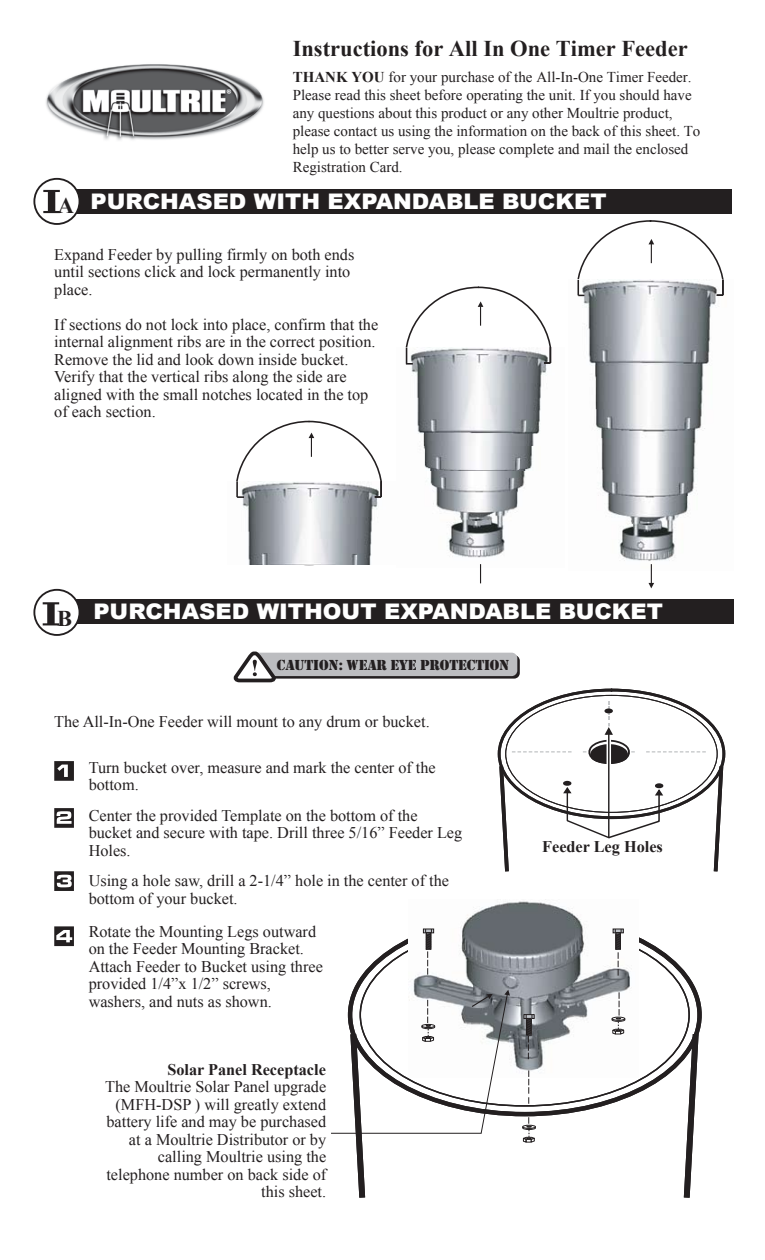
<style>
.page{position:relative;width:765px;height:1260px;background:#fff}
.page>*{position:absolute;margin:0;border:0;box-sizing:border-box;transform-origin:0 0}
.t1{font:700 22.5px "Times New Roman";color:#231f20}
.t2{font:900 21.5px "Arial";color:#fff;scale:1.05 1}
.t3{font:16.25px/17.5px "Times New Roman";color:#231f20}
.t4{font:700 16.25px "Times New Roman";color:#231f20}
.t5{font:15px/18px "Times New Roman";color:#231f20}
.t6{font:15px "Stencil";letter-spacing:-.01em;color:#231f20}
.s1{font-weight:700}
.s2{font-family:"Times New Roman";font-weight:700;font-size:22.5px;color:#231f20}
</style>
<div class="page">
<div style="left:74px;top:599px;width:660px;height:24px;background:#231f20"></div>
<div style="left:72px;top:189px;width:660px;height:24px;background:#231f20"></div>
<div style="left:34px;top:179px;width:46px;height:45px;background:#fff;border-radius:50%"></div>
<div style="left:33px;top:178px;width:47px;height:47px;border:2px solid #231f20;border-radius:50%"></div>
<div style="left:34px;top:590px;width:46px;height:45px;background:#fff;border-radius:50%"></div>
<div style="left:33px;top:589px;width:47px;height:47px;border:2px solid #231f20;border-radius:50%"></div>
<svg style="left:43px;top:190px;width:17px;height:23px"></svg>
<svg style="left:43px;top:602px;width:16px;height:23px"></svg>
<svg style="left:255px;top:655px;width:265px;height:24px"></svg>
<div style="left:252px;top:653px;width:265px;height:23px;background:#bcbdc0;border-radius:6px"></div>
<svg style="left:233px;top:651px;width:46px;height:32px"></svg>
<svg style="left:54px;top:761px;width:20px;height:20px"></svg>
<svg style="left:54px;top:808px;width:20px;height:20px"></svg>
<svg style="left:54px;top:871px;width:20px;height:20px"></svg>
<svg style="left:712px;top:762px;width:13px;height:110px"></svg>
<svg style="left:497px;top:657px;width:209px;height:215px"></svg>
<svg style="left:54px;top:926px;width:20px;height:20px"></svg>
<svg style="left:681px;top:1028px;width:20px;height:170px"></svg>
<svg style="left:347px;top:1028px;width:21px;height:170px"></svg>
<img style="left:409px;top:901px;width:221px;height:176px">
<div style="left:423px;top:929px;width:11px;height:4px;border:1px solid #231f20"></div>
<svg style="left:425px;top:929px;width:7px;height:46px"></svg>
<div style="left:613px;top:929px;width:10px;height:4px;border:1px solid #231f20"></div>
<svg style="left:615px;top:929px;width:7px;height:47px"></svg>
<svg style="left:524px;top:1015px;width:10px;height:44px"></svg>
<svg style="left:421px;top:1000px;width:15px;height:42px"></svg>
<svg style="left:528px;top:1070px;width:1px;height:34px"></svg>
<svg style="left:522px;top:1117px;width:14px;height:26px"></svg>
<svg style="left:611px;top:992px;width:15px;height:43px"></svg>
<img style="left:242px;top:481px;width:136px;height:83px">
<svg style="left:236px;top:481px;width:8px;height:17px"></svg>
<svg style="left:375px;top:481px;width:7px;height:17px"></svg>
<svg style="left:309px;top:433px;width:5px;height:24px"></svg>
<img style="left:46px;top:64px;width:218px;height:76px">
<img style="left:578px;top:280px;width:139px;height:281px">
<svg style="left:577px;top:280px;width:8px;height:16px"></svg>
<svg style="left:717px;top:280px;width:7px;height:16px"></svg>
<img style="left:405px;top:347px;width:147px;height:99px">
<svg style="left:544px;top:347px;width:7px;height:17px"></svg>
<img style="left:430px;top:471px;width:96px;height:96px">
<img style="left:423px;top:446px;width:109px;height:25px">
<svg style="left:478px;top:301px;width:5px;height:25px"></svg>
<svg style="left:480px;top:564px;width:1px;height:19px"></svg>
<svg style="left:649px;top:239px;width:5px;height:24px"></svg>
<svg style="left:649px;top:564px;width:5px;height:24px"></svg>
<svg style="left:406px;top:347px;width:7px;height:18px"></svg>
<svg style="left:471px;top:990px;width:39px;height:143px"></svg>
<hr style="left:331px;top:1133px;width:151px;height:1px;background:#231f20">
<p class="t1" style="left:293px;top:32px;width:396px">Instructions for All In One Timer Feeder</p>
<p class="t5" style="left:293px;top:68px;width:409px"><span class="s1">THANK YOU</span> for your purchase of the All-In-One Timer Feeder.<br>Please read this sheet before operating the unit. If you should have any questions about this product or any other Moultrie product, please contact us using the information on the back of this sheet. To help us to better serve you, please complete and mail the enclosed Registration Card.</p>
<p class="t2" style="left:58px;top:190px;width:524px"><span class="s2">A</span> PURCHASED WITH EXPANDABLE BUCKET</p>
<p class="t3" style="left:54px;top:245px;width:302px">Expand Feeder by pulling firmly on both ends until sections click and lock permanently into place.</p>
<p class="t3" style="left:54px;top:315px;width:326px">If sections do not lock into place, confirm that the internal alignment ribs are in the correct position.<br>Remove the lid and look down inside bucket.<br>Verify that the vertical ribs along the side are aligned with the small notches located in the top of each section.</p>
<p class="t2" style="left:57px;top:600px;width:579px"><span class="s2">B</span> PURCHASED WITHOUT EXPANDABLE BUCKET</p>
<p class="t6" style="left:277px;top:657px;width:234px">CAUTION: WEAR EYE PROTECTION</p>
<p class="t3" style="left:54px;top:712px;width:377px">The All-In-One Feeder will mount to any drum or bucket.</p>
<p class="t3" style="left:89px;top:758px;width:349px">Turn bucket over, measure and mark the center of the bottom.</p>
<p class="t3" style="left:89px;top:806px;width:375px">Center the provided Template on the bottom of the bucket and secure with tape. Drill three 5/16” Feeder Leg<br>Holes.</p>
<p class="t3" style="left:89px;top:872px;width:362px">Using a hole saw, drill a 2-1/4” hole in the center of the bottom of your bucket.</p>
<p class="t3" style="left:89px;top:922px;width:236px">Rotate the Mounting Legs outward on the Feeder Mounting Bracket.<br>Attach Feeder to Bucket using three provided 1/4”x 1/2” screws, washers, and nuts as shown.</p>
<p class="t3" style="left:105px;top:1060px;width:223px;text-align:right"><span class="s1">Solar Panel Receptacle<br></span>The Moultrie Solar Panel upgrade (MFH-DSP ) will greatly extend battery life and may be purchased at a Moultrie Distributor or by calling Moultrie using the telephone number on back side of this sheet.</p>
<p class="t4" style="left:542px;top:836px;width:122px">Feeder Leg Holes</p>
</div>
